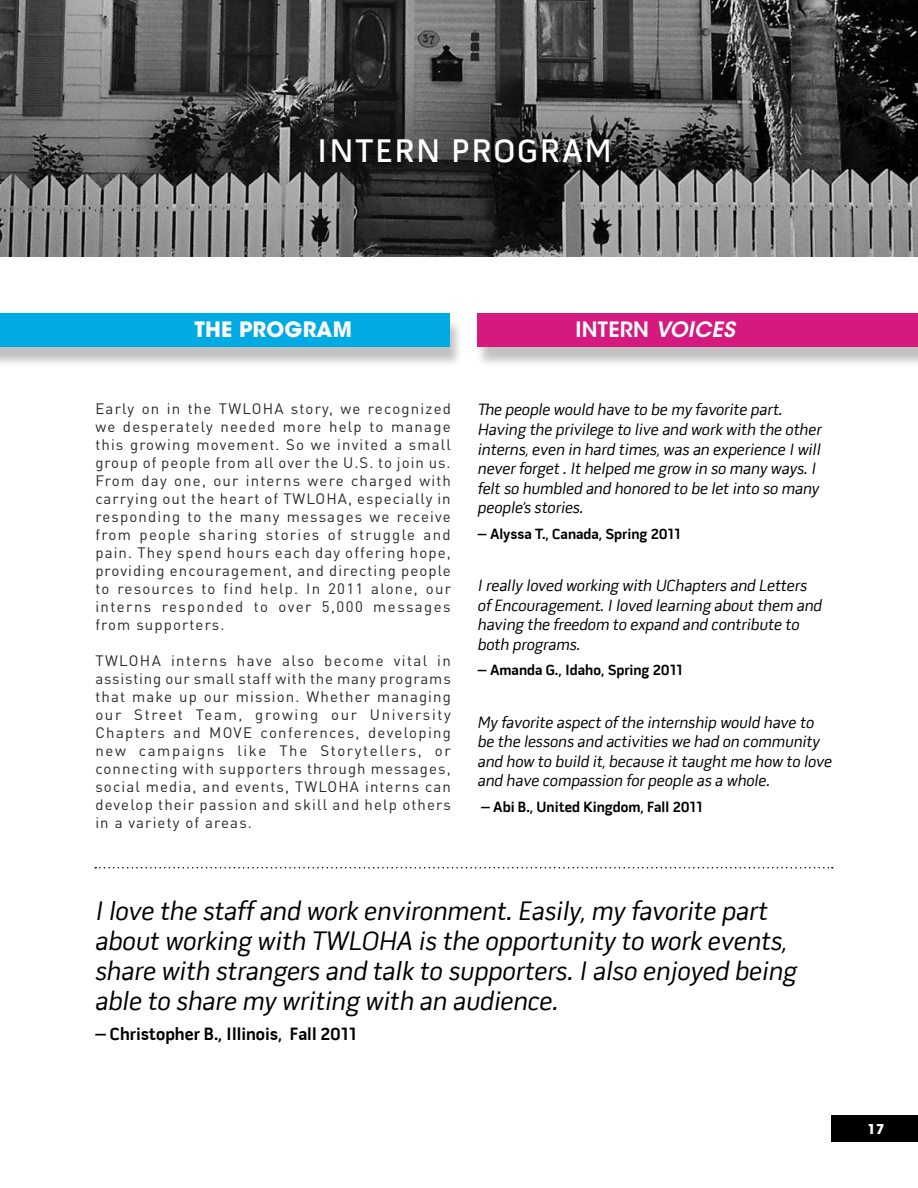
<style>
.page{position:relative;width:918px;height:1188px;background:#fff}
.page>*{position:absolute;margin:0;border:0;box-sizing:border-box;transform-origin:0 0}
.t1{font:600 33px "Pill Gothic 600 mg";letter-spacing:.075em;color:#fff}
.t2{font:italic 27px/30px "Pill Gothic 600 mg";color:#000}
.t3{font:600 21px "ITC Avant Garde Std";letter-spacing:.01em;color:#fff}
.t4{font:700 21px "ITC Avant Garde Std";letter-spacing:.01em;color:#fff}
.t5{font:700 18px "Pill Gothic 600 mg";color:#000}
.t6{font:italic 16.5px/19.5px "Pill Gothic 600 mg";color:#000}
.t7{font:15px/18px "DIN Pro";letter-spacing:.075em;color:#292829;text-align:justify}
.t8{font:700 15px "Pill Gothic 600 mg";color:#000}
.t9{font:700 13.5px "ITC Avant Garde Std";color:#fff}
.s1{font-style:italic}
</style>
<div class="page">
<div style="left:831px;top:1116px;width:87px;height:26px;background:#000"></div>
<svg style="left:0;top:0;width:918px;height:256px;background:#555"></svg>
<div style="left:0;top:318px;width:463px;height:50px;background:#000;opacity:.24"></div>
<div style="left:0;top:314px;width:450px;height:33px;background:#00abe3"></div>
<div style="left:475px;top:318px;width:443px;height:50px;background:#000;opacity:.24"></div>
<div style="left:478px;top:314px;width:440px;height:33px;background:#d5197f"></div>
<svg style="left:95px;top:867px;width:738px;height:1px"></svg>
<h1 class="t1" style="left:317px;top:131px;width:296px">INTERN PROGRAM</h1>
<h3 class="t4" style="left:194px;top:316px;width:159px">THE PROGRAM</h3>
<p class="t7" style="left:95px;top:399px;width:357px">Early on in the TWLOHA story, we recognized we desperately needed more help to manage this growing movement. So we invited a small group of people from all over the U.S. to join us.<br>From day one, our interns were charged with carrying out the heart of TWLOHA, especially in responding to the many messages we receive from people sharing stories of struggle and pain. They spend hours each day offering hope, providing encouragement, and directing people to resources to find help. In 2011 alone, our interns responded to over 5,000 messages from supporters.</p>
<p class="t7" style="left:95px;top:651px;width:357px">TWLOHA interns have also become vital in assisting our small staff with the many programs that make up our mission. Whether managing our Street Team, growing our University Chapters and MOVE conferences, developing new campaigns like The Storytellers, or connecting with supporters through messages, social media, and events, TWLOHA interns can develop their passion and skill and help others in a variety of areas.</p>
<h3 class="t3" style="left:576px;top:316px;width:161px">INTERN <span class="s1">VOICES</span></h3>
<p class="t6" style="left:478px;top:400px;width:345px">The people would have to be my favorite part.<br>Having the privilege to live and work with the other interns, even in hard times, was an experience I will never forget . It helped me grow in so many ways. I felt so humbled and honored to be let into so many people’s stories.</p>
<p class="t8" style="left:478px;top:524px;width:204px">– Alyssa T., Canada, Spring 2011</p>
<p class="t6" style="left:478px;top:576px;width:346px">I really loved working with UChapters and Letters of Encouragement. I loved learning about them and having the freedom to expand and contribute to both programs.</p>
<p class="t8" style="left:478px;top:661px;width:206px">– Amanda G., Idaho, Spring 2011</p>
<p class="t6" style="left:478px;top:712px;width:356px">My favorite aspect of the internship would have to be the lessons and activities we had on community and how to build it, because it taught me how to love and have compassion for people as a whole.</p>
<p class="t8" style="left:481px;top:797px;width:223px">– Abi B., United Kingdom, Fall 2011</p>
<h2 class="t2" style="left:95px;top:896px;width:703px">I love the staff and work environment. Easily, my favorite part about working with TWLOHA is the opportunity to work events, share with strangers and talk to supporters. I also enjoyed being able to share my writing with an audience.</h2>
<p class="t5" style="left:95px;top:1023px;width:263px">– Christopher B., Illinois, Fall 2011</p>
<p class="t9" style="left:868px;top:1120px;width:18px">17</p>
</div>
